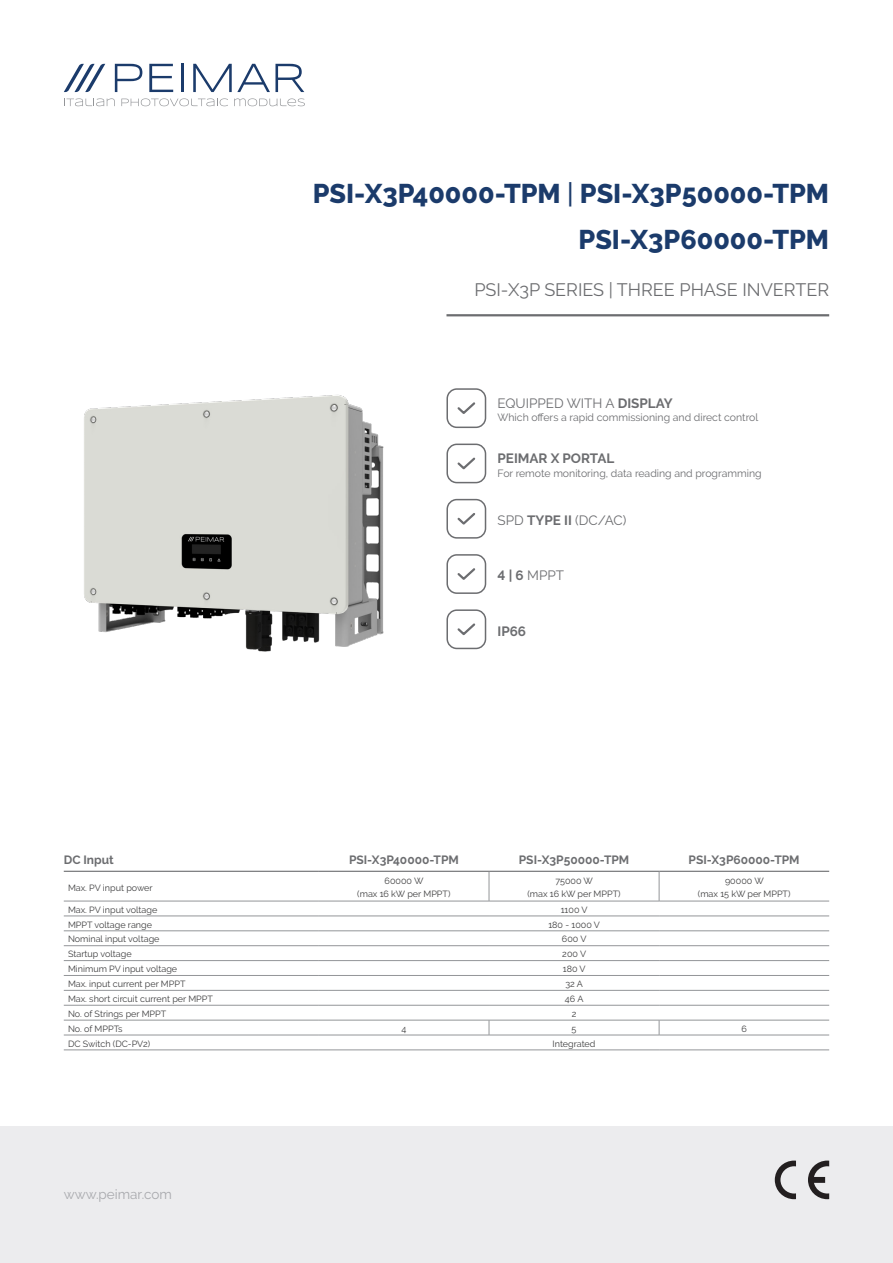
<style>
.page{position:relative;width:893px;height:1263px;background:#fff}
.page>*{position:absolute;margin:0;border:0;box-sizing:border-box;transform-origin:0 0}
.t1{font:800 27px "Raleway";color:#1b3b6b}
.t2{font:18px "Raleway";color:#6c6d70}
.t3{font:13.5px "Raleway";color:#6c6d70}
.t4{font:700 13.5px "Raleway";color:#6c6d70}
.t5{font:13.5px "Raleway";color:#a8a9ad}
.t6{font:700 12px "Raleway";color:#6c6d70}
.t7{font:10.5px "Raleway";color:#6c6d70}
.t8{font:9px "Raleway";color:#3e3e3f}
.s1{font-weight:500}
.s2{font-weight:700}
</style>
<div class="page">
<div style="left:0;top:1126px;width:893px;height:137px;background:#ececee"></div>
<svg style="left:775px;top:1160px;width:21px;height:39px"></svg>
<svg style="left:808px;top:1160px;width:21px;height:39px"></svg>
<svg style="left:115px;top:64px;width:27px;height:28px"></svg>
<svg style="left:149px;top:64px;width:24px;height:28px"></svg>
<hr style="left:181px;top:64px;width:3px;height:28px;background:#1b3b6b">
<svg style="left:193px;top:64px;width:111px;height:28px"></svg>
<svg style="left:64px;top:64px;width:41px;height:28px"></svg>
<svg style="left:64px;top:98px;width:51px;height:8px"></svg>
<svg style="left:121px;top:98px;width:107px;height:8px"></svg>
<svg style="left:234px;top:98px;width:71px;height:8px"></svg>
<hr style="left:64px;top:901px;width:255px;height:1px;background:#939598">
<hr style="left:319px;top:901px;width:170px;height:1px;background:#939598">
<hr style="left:489px;top:901px;width:170px;height:1px;background:#939598">
<hr style="left:659px;top:901px;width:170px;height:1px;background:#939598">
<hr style="left:64px;top:916px;width:255px;height:1px;background:#939598">
<hr style="left:319px;top:916px;width:170px;height:1px;background:#939598">
<hr style="left:489px;top:916px;width:170px;height:1px;background:#939598">
<hr style="left:659px;top:916px;width:170px;height:1px;background:#939598">
<hr style="left:64px;top:930px;width:255px;height:1px;background:#939598">
<hr style="left:319px;top:930px;width:170px;height:1px;background:#939598">
<hr style="left:489px;top:930px;width:170px;height:1px;background:#939598">
<hr style="left:659px;top:930px;width:170px;height:1px;background:#939598">
<hr style="left:64px;top:945px;width:255px;height:1px;background:#939598">
<hr style="left:319px;top:945px;width:170px;height:1px;background:#939598">
<hr style="left:489px;top:945px;width:170px;height:1px;background:#939598">
<hr style="left:659px;top:945px;width:170px;height:1px;background:#939598">
<hr style="left:64px;top:960px;width:255px;height:1px;background:#939598">
<hr style="left:319px;top:960px;width:170px;height:1px;background:#939598">
<hr style="left:489px;top:960px;width:170px;height:1px;background:#939598">
<hr style="left:659px;top:960px;width:170px;height:1px;background:#939598">
<hr style="left:64px;top:975px;width:255px;height:1px;background:#939598">
<hr style="left:319px;top:975px;width:170px;height:1px;background:#939598">
<hr style="left:489px;top:975px;width:170px;height:1px;background:#939598">
<hr style="left:659px;top:975px;width:170px;height:1px;background:#939598">
<hr style="left:64px;top:990px;width:255px;height:1px;background:#939598">
<hr style="left:319px;top:990px;width:170px;height:1px;background:#939598">
<hr style="left:489px;top:990px;width:170px;height:1px;background:#939598">
<hr style="left:659px;top:990px;width:170px;height:1px;background:#939598">
<hr style="left:64px;top:1005px;width:255px;height:1px;background:#939598">
<hr style="left:319px;top:1005px;width:170px;height:1px;background:#939598">
<hr style="left:489px;top:1005px;width:170px;height:1px;background:#939598">
<hr style="left:659px;top:1005px;width:170px;height:1px;background:#939598">
<hr style="left:64px;top:1020px;width:255px;height:1px;background:#939598">
<hr style="left:319px;top:1020px;width:170px;height:1px;background:#939598">
<hr style="left:489px;top:1020px;width:170px;height:1px;background:#939598">
<hr style="left:659px;top:1020px;width:170px;height:1px;background:#939598">
<hr style="left:64px;top:1035px;width:255px;height:1px;background:#939598">
<hr style="left:319px;top:1035px;width:170px;height:1px;background:#939598">
<hr style="left:489px;top:1035px;width:170px;height:1px;background:#939598">
<hr style="left:659px;top:1035px;width:170px;height:1px;background:#939598">
<hr style="left:64px;top:871px;width:255px;height:1px;background:#6c6d70">
<hr style="left:319px;top:871px;width:170px;height:1px;background:#6c6d70">
<hr style="left:489px;top:871px;width:170px;height:1px;background:#6c6d70">
<hr style="left:659px;top:871px;width:170px;height:1px;background:#6c6d70">
<svg style="left:489px;top:872px;width:1px;height:29px"></svg>
<svg style="left:489px;top:1020px;width:1px;height:15px"></svg>
<hr style="left:64px;top:1050px;width:255px;height:1px;background:#939598">
<hr style="left:319px;top:1050px;width:170px;height:1px;background:#939598">
<hr style="left:489px;top:1050px;width:170px;height:1px;background:#939598">
<hr style="left:659px;top:1050px;width:170px;height:1px;background:#939598">
<svg style="left:659px;top:872px;width:1px;height:29px"></svg>
<svg style="left:659px;top:1020px;width:1px;height:15px"></svg>
<hr style="left:446px;top:314px;width:383px;height:2px;background:#6c6d70">
<img style="left:84px;top:394px;width:300px;height:258px">
<svg style="left:457px;top:402px;width:19px;height:12px"></svg>
<div style="left:446px;top:388px;width:40px;height:40px;border:2px solid #6c6d70;border-radius:10px"></div>
<svg style="left:457px;top:457px;width:19px;height:13px"></svg>
<div style="left:446px;top:444px;width:40px;height:39px;border:2px solid #6c6d70;border-radius:10px"></div>
<svg style="left:457px;top:513px;width:19px;height:12px"></svg>
<div style="left:446px;top:499px;width:40px;height:40px;border:2px solid #6c6d70;border-radius:10px"></div>
<svg style="left:457px;top:568px;width:19px;height:12px"></svg>
<div style="left:446px;top:554px;width:40px;height:40px;border:2px solid #6c6d70;border-radius:10px"></div>
<svg style="left:457px;top:623px;width:19px;height:13px"></svg>
<div style="left:446px;top:609px;width:40px;height:40px;border:2px solid #6c6d70;border-radius:10px"></div>
<p class="t1" style="left:313px;top:178px;width:518px">PSI-X3P40000-TPM <span class="s1">|</span> PSI-X3P50000-TPM</p>
<p class="t1" style="left:578px;top:224px;width:252px">PSI-X3P60000-TPM</p>
<p class="t2" style="left:474px;top:279px;width:356px">PSI-X3P SERIES | THREE PHASE INVERTER</p>
<p class="t3" style="left:497px;top:395px;width:177px">EQUIPPED WITH A <span class="s2">DISPLAY</span></p>
<p class="t7" style="left:497px;top:411px;width:262px">Which offers a rapid commissioning and direct control</p>
<p class="t4" style="left:497px;top:451px;width:118px">PEIMAR X PORTAL</p>
<p class="t7" style="left:497px;top:467px;width:266px">For remote monitoring, data reading and programming</p>
<p class="t3" style="left:497px;top:512px;width:130px">SPD <span class="s2">TYPE II</span> (DC/AC)</p>
<p class="t3" style="left:497px;top:568px;width:68px"><span class="s2">4 | 6</span> MPPT</p>
<p class="t4" style="left:497px;top:623px;width:30px">IP66</p>
<p class="t6" style="left:64px;top:853px;width:52px">DC Input</p>
<p class="t6" style="left:349px;top:853px;width:111px">PSI-X3P40000-TPM</p>
<p class="t6" style="left:519px;top:853px;width:112px">PSI-X3P50000-TPM</p>
<p class="t6" style="left:689px;top:853px;width:113px">PSI-X3P60000-TPM</p>
<p class="t8" style="left:68px;top:882px;width:86px">Max. PV input power</p>
<p class="t8" style="left:385px;top:875px;width:40px">60000 W</p>
<p class="t8" style="left:357px;top:889px;width:95px">(max 16 kW per MPPT)</p>
<p class="t8" style="left:555px;top:875px;width:39px">75000 W</p>
<p class="t8" style="left:527px;top:889px;width:95px">(max 16 kW per MPPT)</p>
<p class="t8" style="left:725px;top:875px;width:40px">90000 W</p>
<p class="t8" style="left:698px;top:889px;width:94px">(max 15 kW per MPPT)</p>
<p class="t8" style="left:68px;top:904px;width:91px">Max. PV input voltage</p>
<p class="t8" style="left:561px;top:904px;width:28px">1100 V</p>
<p class="t8" style="left:68px;top:919px;width:85px">MPPT voltage range</p>
<p class="t8" style="left:548px;top:919px;width:53px">180 - 1000 V</p>
<p class="t8" style="left:68px;top:934px;width:93px">Nominal input voltage</p>
<p class="t8" style="left:562px;top:934px;width:26px">600 V</p>
<p class="t8" style="left:68px;top:949px;width:65px">Startup voltage</p>
<p class="t8" style="left:562px;top:949px;width:25px">200 V</p>
<p class="t8" style="left:68px;top:964px;width:111px">Minimum PV input voltage</p>
<p class="t8" style="left:563px;top:964px;width:24px">180 V</p>
<p class="t8" style="left:68px;top:979px;width:119px">Max. input current per MPPT</p>
<p class="t8" style="left:565px;top:979px;width:19px">32 A</p>
<p class="t8" style="left:68px;top:994px;width:146px">Max. short circuit current per MPPT</p>
<p class="t8" style="left:565px;top:994px;width:20px">46 A</p>
<p class="t8" style="left:68px;top:1008px;width:100px">No. of Strings per MPPT</p>
<p class="t8" style="left:572px;top:1008px;width:6px">2</p>
<p class="t8" style="left:68px;top:1023px;width:56px">No. of MPPTs</p>
<p class="t8" style="left:401px;top:1023px;width:6px">4</p>
<p class="t8" style="left:572px;top:1023px;width:6px">5</p>
<p class="t8" style="left:741px;top:1023px;width:7px">6</p>
<p class="t8" style="left:68px;top:1038px;width:84px">DC Switch (DC-PV2)</p>
<p class="t8" style="left:553px;top:1038px;width:44px">Integrated</p>
<p class="t5" style="left:64px;top:1186px;width:110px">www.peimar.com</p>
</div>
